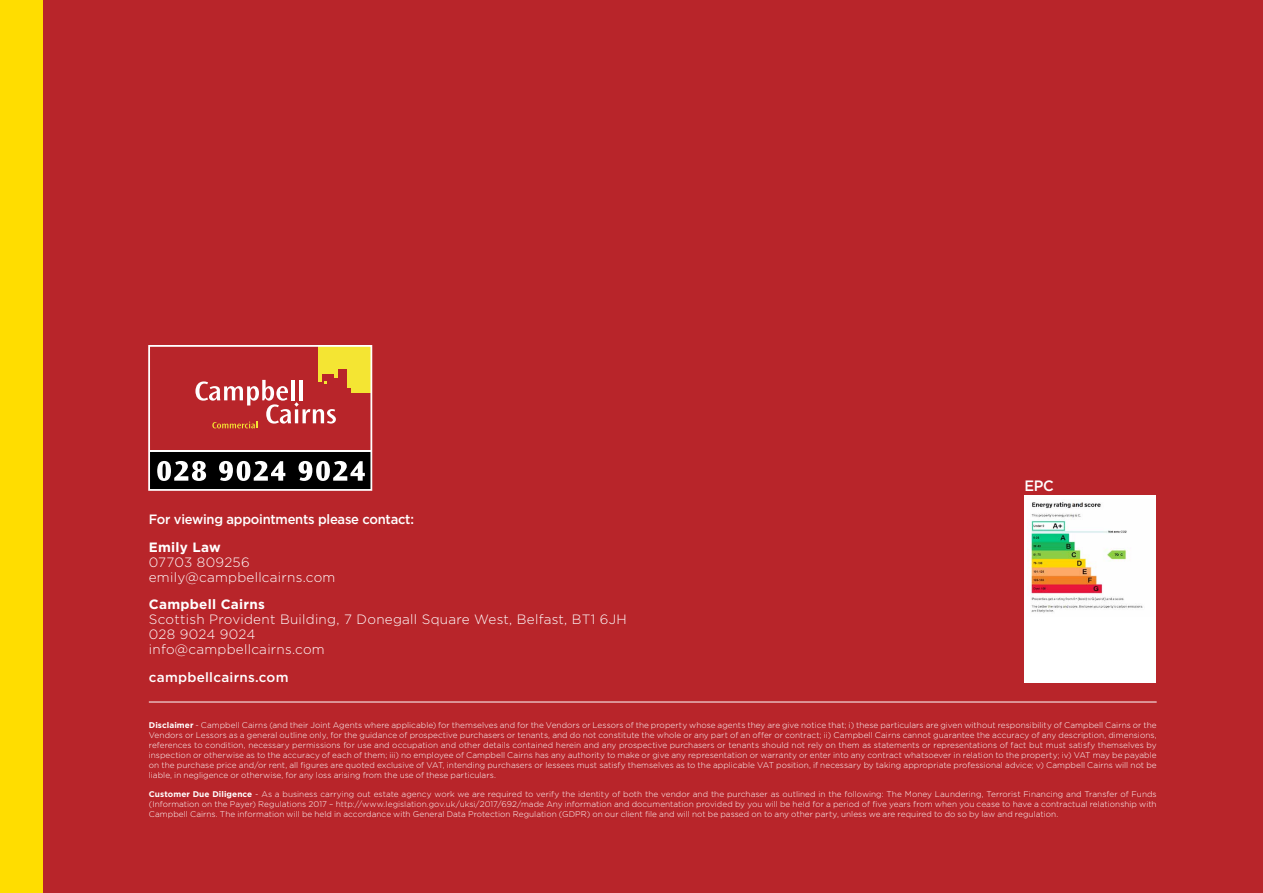
<style>
.page{position:relative;width:1263px;height:893px;background:#b8252a}
.page>*{position:absolute;margin:0;border:0;box-sizing:border-box;transform-origin:0 0}
.t1{font:500 15px "Gotham HTF";color:#fff;scale:.96 1}
.t2{font:300 13.5px/15px "Gotham HTF";letter-spacing:.02em;color:#fff}
.t3{font:500 13.5px "Gotham HTF";letter-spacing:-.02em;color:#fff}
.t4{font:700 13.5px "Gotham HTF";letter-spacing:.02em;color:#fff}
.t5{font:500 13.5px "Gotham HTF";letter-spacing:.02em;color:#fff}
.t6{font:300 8.25px/9.9px "Gotham HTF";letter-spacing:.005em;color:#fff;text-align:justify}
.s1{font-weight:700}
</style>
<div class="page">
<div style="left:0;top:0;width:43px;height:893px;background:#fd0"></div>
<div style="left:1024px;top:496px;width:132px;height:187px;background:#fff"></div>
<img style="left:1027px;top:502px;width:116px;height:111px">
<hr style="left:149px;top:702px;width:1008px;height:1px;background:#fff">
<div style="left:318px;top:346px;width:53px;height:36px;background:#f4e533"></div>
<div style="left:346px;top:374px;width:25px;height:19px;background:#f4e533"></div>
<div style="left:338px;top:369px;width:8px;height:25px;background:#b8252a"></div>
<div style="left:322px;top:375px;width:12px;height:11px;background:#b8252a"></div>
<div style="left:339px;top:389px;width:12px;height:8px;background:#b8252a"></div>
<div style="left:330px;top:378px;width:12px;height:12px;background:#b8252a"></div>
<svg style="left:195px;top:380px;width:141px;height:48px"></svg>
<div style="left:150px;top:452px;width:221px;height:37px;background:#000"></div>
<svg style="left:157px;top:461px;width:49px;height:20px"></svg>
<svg style="left:219px;top:461px;width:66px;height:20px"></svg>
<svg style="left:298px;top:461px;width:67px;height:20px"></svg>
<div style="left:148px;top:345px;width:224px;height:146px;border:2px solid #fff"></div>
<h2 class="t3" style="left:149px;top:511px;width:267px">For viewing appointments please contact:</h2>
<h2 class="t4" style="left:149px;top:539px;width:74px">Emily Law</h2>
<h2 class="t2" style="left:149px;top:554px;width:188px">07703 809256 emily@campbellcairns.com</h2>
<h2 class="t4" style="left:149px;top:597px;width:118px">Campbell Cairns</h2>
<h2 class="t2" style="left:149px;top:612px;width:479px">Scottish Provident Building, 7 Donegall Square West, Belfast, BT1 6JH<br>028 9024 9024<br>info@campbellcairns.com</h2>
<h2 class="t5" style="left:149px;top:670px;width:141px">campbellcairns.com</h2>
<h1 class="t1" style="left:1024px;top:477px;width:32px">EPC</h1>
<p class="t6" style="left:149px;top:720px;width:1009px"><span class="s1">Disclaimer</span> - Campbell Cairns (and their Joint Agents where applicable) for themselves and for the Vendors or Lessors of the property whose agents they are give notice that; i) these particulars are given without responsibility of Campbell Cairns or the Vendors or Lessors as a general outline only, for the guidance of prospective purchasers or tenants, and do not constitute the whole or any part of an offer or contract; ii) Campbell Cairns cannot guarantee the accuracy of any description, dimensions, references to condition, necessary permissions for use and occupation and other details contained herein and any prospective purchasers or tenants should not rely on them as statements or representations of fact but must satisfy themselves by inspection or otherwise as to the accuracy of each of them; iii) no employee of Campbell Cairns has any authority to make or give any representation or warranty or enter into any contract whatsoever in relation to the property; iv) VAT may be payable on the purchase price and/or rent, all figures are quoted exclusive of VAT, intending purchasers or lessees must satisfy themselves as to the applicable VAT position, if necessary by taking appropriate professional advice; v) Campbell Cairns will not be liable, in negligence or otherwise, for any loss arising from the use of these particulars.</p>
<p class="t6" style="left:149px;top:789px;width:1009px"><span class="s1">Customer Due Diligence</span> - As a business carrying out estate agency work we are required to verify the identity of both the vendor and the purchaser as outlined in the following: The Money Laundering, Terrorist Financing and Transfer of Funds (Information on the Payer) Regulations 2017 – http://www.legislation.gov.uk/uksi/2017/692/made Any information and documentation provided by you will be held for a period of five years from when you cease to have a contractual relationship with Campbell Cairns. The information will be held in accordance with General Data Protection Regulation (GDPR) on our client file and will not be passed on to any other party, unless we are required to do so by law and regulation.</p>
</div>
